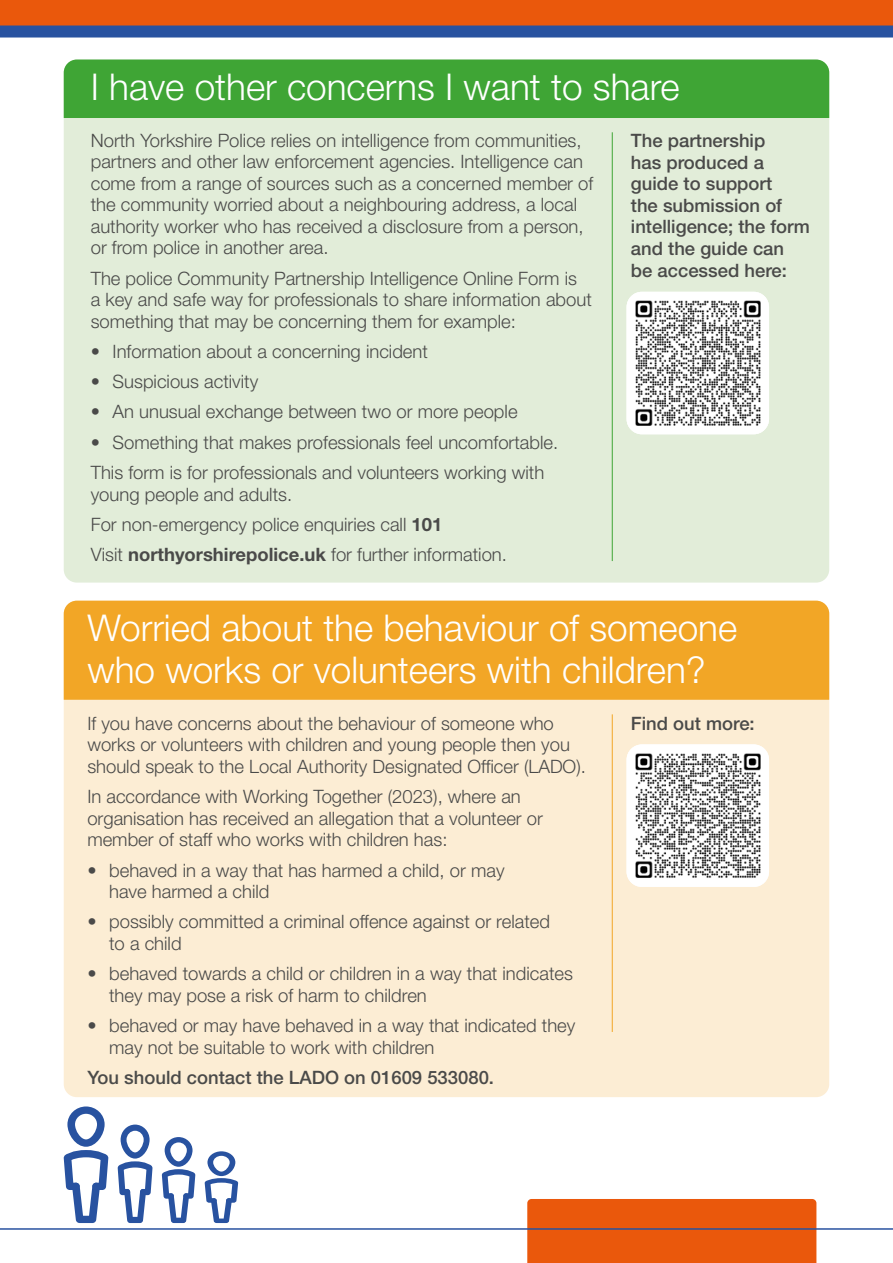
<style>
.page{position:relative;width:893px;height:1263px;background:#fff}
.page>*{position:absolute;margin:0;border:0;box-sizing:border-box;transform-origin:0 0}
.t1{font:300 36.9px/41.8px "Helvetica Neue LT Std";color:#fff}
.t2{font:300 18.45px/21.6px "Helvetica Neue LT Std";color:#4a4a49}
.t3{font:500 18.45px/21.6px "Helvetica Neue LT Std";color:#4a4a49}
.s1{font-weight:700}
</style>
<div class="page">
<div style="left:527px;top:1199px;width:289px;height:64px;background:#ea580c"></div>
<svg style="left:0;top:0;width:893px;height:38px;background:#ac583d"></svg>
<hr style="left:0;top:1228px;width:893px;height:2px;background:#2852a0">
<div style="left:64px;top:60px;width:765px;height:523px;background:#e2edd9;border-radius:13px"></div>
<div style="left:64px;top:60px;width:765px;height:58px;background:#3fa535"></div>
<hr style="left:612px;top:132px;width:1px;height:429px;background:#3fa535">
<img style="left:626px;top:292px;width:143px;height:142px">
<div style="left:64px;top:601px;width:765px;height:496px;background:#fcedd4;border-radius:13px"></div>
<div style="left:64px;top:601px;width:765px;height:99px;background:#f2a626"></div>
<hr style="left:612px;top:714px;width:1px;height:318px;background:#f2a626">
<img style="left:626px;top:744px;width:143px;height:143px">
<svg style="left:64px;top:1106px;width:44px;height:117px"></svg>
<svg style="left:118px;top:1124px;width:35px;height:99px"></svg>
<svg style="left:162px;top:1137px;width:33px;height:86px"></svg>
<svg style="left:205px;top:1151px;width:33px;height:72px"></svg>
<h1 class="t1" style="left:91px;top:65px;width:590px">I have other concerns I want to share</h1>
<p class="t3" style="left:631px;top:130px;width:180px">The partnership<br>has produced a guide to support<br>the submission of intelligence; the form and the guide can be accessed here:</p>
<p class="t2" style="left:91px;top:129px;width:504px">North Yorkshire Police relies on intelligence from communities, partners and other law enforcement agencies. Intelligence can come from a range of sources such as a concerned member of the community worried about a neighbouring address, a local authority worker who has received a disclosure from a person, or from police in another area.</p>
<p class="t2" style="left:91px;top:267px;width:503px">The police Community Partnership Intelligence Online Form is<br>a key and safe way for professionals to share information about something that may be concerning them for example:</p>
<p class="t2" style="left:91px;top:340px;width:339px">• Information about a concerning incident</p>
<p class="t2" style="left:91px;top:370px;width:169px">• Suspicious activity</p>
<p class="t2" style="left:91px;top:401px;width:428px">• An unusual exchange between two or more people</p>
<p class="t2" style="left:91px;top:427px;width:469px;line-height:30.3px">• Something that makes professionals feel uncomfortable.<br>This form is for professionals and volunteers working with</p>
<p class="t2" style="left:91px;top:478px;width:418px;line-height:30.3px">young people and adults.<br>For non-emergency police enquiries call <span class="s1">101<br></span>Visit <span class="s1">northyorshirepolice.uk</span> for further information.</p>
<h1 class="t1" style="left:87px;top:606px;width:651px">Worried about the behaviour of someone who works or volunteers with children?</h1>
<p class="t2" style="left:87px;top:712px;width:500px">If you have concerns about the behaviour of someone who works or volunteers with children and young people then you should speak to the Local Authority Designated Officer (LADO).</p>
<p class="t2" style="left:87px;top:785px;width:457px">In accordance with Working Together (2023), where an organisation has received an allegation that a volunteer or member of staff who works with children has:</p>
<p class="t2" style="left:109px;top:859px;width:397px;text-indent:-22px">• behaved in a way that has harmed a child, or may have harmed a child</p>
<p class="t2" style="left:109px;top:910px;width:442px;text-indent:-22px">• possibly committed a criminal offence against or related to a child</p>
<p class="t2" style="left:109px;top:962px;width:465px;text-indent:-22px">• behaved towards a child or children in a way that indicates they may pose a risk of harm to children</p>
<p class="t2" style="left:109px;top:1014px;width:468px;text-indent:-22px">• behaved or may have behaved in a way that indicated they may not be suitable to work with children</p>
<p class="t3" style="left:87px;top:1066px;width:408px">You should contact the LADO on 01609 533080.</p>
<p class="t3" style="left:631px;top:712px;width:125px">Find out more:</p>
</div>
